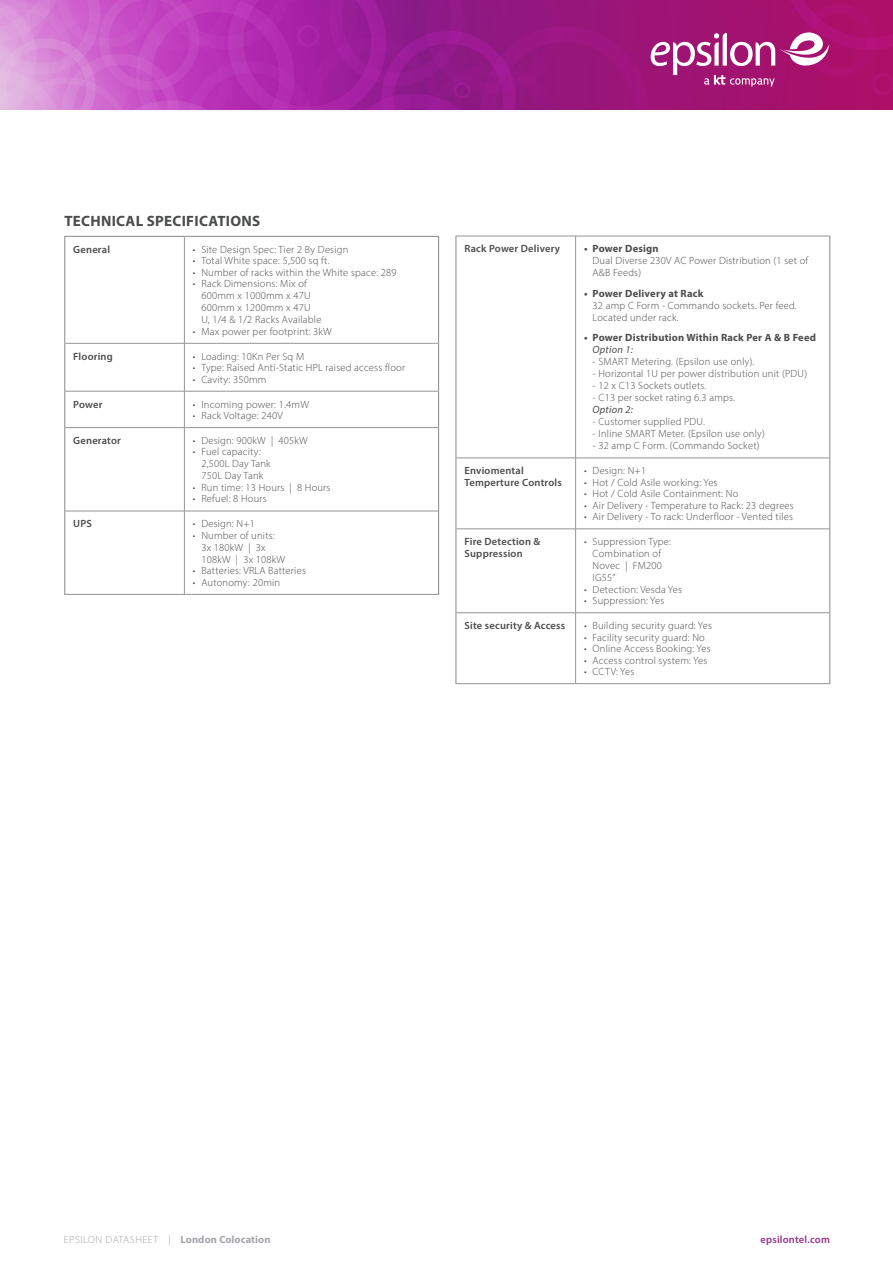
<style>
.page{position:relative;width:893px;height:1263px;background:#fff}
.page>*{position:absolute;margin:0;border:0;box-sizing:border-box;transform-origin:0 0}
.DataSheets_FeatureTitle{font:700 15px "Myriad Pro";letter-spacing:.02em;color:#4b4c4d}
.t1{font:300 10.5px/12px "Myriad Pro";letter-spacing:.02em;color:#4b4c4d}
.Datasheet_TableTitle{font:600 10.5px/12px "Myriad Pro";letter-spacing:.02em;color:#4b4c4d}
.t2{font:700 10.5px/12px "Myriad Pro";letter-spacing:.02em;color:#4b4c4d}
.t3{font:300 10.5px "Myriad Pro";letter-spacing:.05em;color:#a2a5aa}
.t4{font:600 10.5px "Myriad Pro";letter-spacing:.02em;color:#94348e}
.s1{font-weight:700}
.s2{font-weight:400;font-style:italic}
</style>
<div class="page">
<img style="left:0;top:0;width:893px;height:109px">
<svg style="left:651px;top:32px;width:178px;height:55px"></svg>
<hr style="left:184px;top:237px;width:1px;height:106px;background:#939598">
<hr style="left:65px;top:343px;width:119px;height:1px;background:#939598">
<hr style="left:184px;top:343px;width:254px;height:1px;background:#939598">
<hr style="left:64px;top:236px;width:120px;height:1px;background:#939598">
<hr style="left:64px;top:237px;width:1px;height:106px;background:#939598">
<hr style="left:184px;top:236px;width:255px;height:1px;background:#939598">
<hr style="left:438px;top:237px;width:1px;height:106px;background:#939598">
<hr style="left:64px;top:343px;width:1px;height:48px;background:#939598">
<hr style="left:438px;top:343px;width:1px;height:48px;background:#939598">
<hr style="left:64px;top:391px;width:1px;height:37px;background:#939598">
<hr style="left:438px;top:391px;width:1px;height:37px;background:#939598">
<hr style="left:64px;top:428px;width:1px;height:83px;background:#939598">
<hr style="left:438px;top:428px;width:1px;height:83px;background:#939598">
<hr style="left:64px;top:511px;width:1px;height:83px;background:#939598">
<hr style="left:438px;top:511px;width:1px;height:83px;background:#939598">
<hr style="left:184px;top:343px;width:1px;height:48px;background:#939598">
<hr style="left:65px;top:391px;width:119px;height:1px;background:#939598">
<hr style="left:184px;top:391px;width:254px;height:1px;background:#939598">
<hr style="left:184px;top:391px;width:1px;height:36px;background:#939598">
<hr style="left:65px;top:427px;width:119px;height:1px;background:#939598">
<hr style="left:184px;top:427px;width:254px;height:1px;background:#939598">
<hr style="left:184px;top:428px;width:1px;height:83px;background:#939598">
<hr style="left:65px;top:511px;width:119px;height:1px;background:#939598">
<hr style="left:184px;top:511px;width:254px;height:1px;background:#939598">
<hr style="left:184px;top:511px;width:1px;height:83px;background:#939598">
<hr style="left:64px;top:594px;width:120px;height:1px;background:#939598">
<hr style="left:184px;top:594px;width:255px;height:1px;background:#939598">
<hr style="left:455px;top:236px;width:1px;height:222px;background:#939598">
<hr style="left:829px;top:236px;width:1px;height:222px;background:#939598">
<hr style="left:455px;top:458px;width:1px;height:71px;background:#939598">
<hr style="left:829px;top:458px;width:1px;height:71px;background:#939598">
<hr style="left:455px;top:529px;width:1px;height:84px;background:#939598">
<hr style="left:829px;top:529px;width:1px;height:84px;background:#939598">
<hr style="left:455px;top:613px;width:1px;height:70px;background:#939598">
<hr style="left:829px;top:613px;width:1px;height:70px;background:#939598">
<hr style="left:455px;top:236px;width:121px;height:1px;background:#939598">
<hr style="left:576px;top:236px;width:254px;height:1px;background:#939598">
<hr style="left:575px;top:236px;width:1px;height:222px;background:#939598">
<hr style="left:456px;top:458px;width:120px;height:1px;background:#939598">
<hr style="left:576px;top:458px;width:253px;height:1px;background:#939598">
<hr style="left:575px;top:458px;width:1px;height:71px;background:#939598">
<hr style="left:456px;top:529px;width:120px;height:1px;background:#939598">
<hr style="left:576px;top:529px;width:253px;height:1px;background:#939598">
<hr style="left:575px;top:529px;width:1px;height:83px;background:#939598">
<hr style="left:456px;top:612px;width:120px;height:1px;background:#939598">
<hr style="left:576px;top:612px;width:253px;height:1px;background:#939598">
<hr style="left:575px;top:613px;width:1px;height:70px;background:#939598">
<hr style="left:455px;top:683px;width:121px;height:1px;background:#939598">
<hr style="left:576px;top:683px;width:254px;height:1px;background:#939598">
<p class="DataSheets_FeatureTitle" style="left:64px;top:211px;width:197px">TECHNICAL SPECIFICATIONS</p>
<p class="Datasheet_TableTitle" style="left:73px;top:243px;width:38px">General</p>
<p class="t1" style="left:193px;top:243px;width:157px">• Site Design Spec: Tier 2 By Design</p>
<p class="t1" style="left:193px;top:255px;width:138px">• Total White space: 5,500 sq ft.</p>
<p class="t1" style="left:193px;top:266px;width:205px">• Number of racks within the White space: 289</p>
<p class="t1" style="left:201px;top:278px;width:122px;text-indent:-9px">• Rack Dimensions: Mix of<br>600mm x 1000mm x 47U<br>600mm x 1200mm x 47U<br>U, 1/4 &amp; 1/2 Racks Available</p>
<p class="t1" style="left:193px;top:325px;width:140px">• Max power per footprint: 3kW</p>
<p class="Datasheet_TableTitle" style="left:73px;top:350px;width:41px">Flooring</p>
<p class="t1" style="left:193px;top:350px;width:113px">• Loading: 10Kn Per Sq M</p>
<p class="t1" style="left:193px;top:362px;width:214px">• Type: Raised Anti-Static HPL raised access floor</p>
<p class="t1" style="left:193px;top:373px;width:75px">• Cavity: 350mm</p>
<p class="Datasheet_TableTitle" style="left:73px;top:398px;width:31px">Power</p>
<p class="t1" style="left:193px;top:398px;width:118px">• Incoming power: 1.4mW</p>
<p class="t1" style="left:193px;top:409px;width:91px">• Rack Voltage: 240V</p>
<p class="Datasheet_TableTitle" style="left:73px;top:434px;width:49px">Generator</p>
<p class="t1" style="left:193px;top:434px;width:116px">• Design: 900kW | 405kW</p>
<p class="t1" style="left:201px;top:446px;width:71px;text-indent:-9px">• Fuel capacity:<br>2,500L Day Tank<br>750L Day Tank</p>
<p class="t1" style="left:193px;top:481px;width:139px">• Run time: 13 Hours | 8 Hours</p>
<p class="t1" style="left:193px;top:493px;width:75px">• Refuel: 8 Hours</p>
<p class="Datasheet_TableTitle" style="left:73px;top:518px;width:20px">UPS</p>
<p class="t1" style="left:193px;top:518px;width:64px">• Design: N+1</p>
<p class="t1" style="left:201px;top:529px;width:85px;text-indent:-9px">• Number of units:<br>3x 180kW | 3x<br>108kW | 3x 108kW</p>
<p class="t1" style="left:193px;top:565px;width:115px">• Batteries: VRLA Batteries</p>
<p class="t1" style="left:193px;top:576px;width:89px">• Autonomy: 20min</p>
<p class="Datasheet_TableTitle" style="left:464px;top:243px;width:97px">Rack Power Delivery</p>
<p class="t1" style="left:593px;top:243px;width:217px;text-indent:-9px"><span class="s1">• Power Design<br></span>Dual Diverse 230V AC Power Distribution (1 set of<br>A&amp;B Feeds)</p>
<p class="t1" style="left:593px;top:287px;width:206px;text-indent:-9px"><span class="s1">• Power Delivery at Rack<br></span>32 amp C Form - Commando sockets. Per feed.<br>Located under rack.</p>
<p class="t2" style="left:593px;top:332px;width:225px;text-indent:-9px">• Power Distribution Within Rack Per A &amp; B Feed<br><span class="s2">Option 1:</span></p>
<p class="t1" style="left:593px;top:356px;width:163px">- SMART Metering. (Epsilon use only).</p>
<p class="t1" style="left:593px;top:368px;width:216px">- Horizontal 1U per power distribution unit (PDU)</p>
<p class="t1" style="left:593px;top:380px;width:115px">- 12 x C13 Sockets outlets.</p>
<p class="t1" style="left:593px;top:392px;width:144px">- C13 per socket rating 6.3 amps.<br><span class="s2">Option 2:</span></p>
<p class="t1" style="left:593px;top:416px;width:114px">- Customer supplied PDU.</p>
<p class="t1" style="left:593px;top:428px;width:174px">- Inline SMART Meter. (Epsilon use only)</p>
<p class="t1" style="left:593px;top:440px;width:168px">- 32 amp C Form. (Commando Socket)</p>
<p class="Datasheet_TableTitle" style="left:464px;top:464px;width:99px">Enviomental<br>Temperture Controls</p>
<p class="t1" style="left:584px;top:465px;width:64px">• Design: N+1</p>
<p class="t1" style="left:584px;top:476px;width:135px">• Hot / Cold Asile working: Yes</p>
<p class="t1" style="left:584px;top:488px;width:156px">• Hot / Cold Asile Containment: No</p>
<p class="t1" style="left:584px;top:499px;width:211px">• Air Delivery - Temperature to Rack: 23 degrees</p>
<p class="t1" style="left:584px;top:511px;width:210px">• Air Delivery - To rack: Underfloor - Vented tiles</p>
<p class="Datasheet_TableTitle" style="left:464px;top:535px;width:77px">Fire Detection &amp;<br>Suppression</p>
<p class="t1" style="left:593px;top:536px;width:80px;text-indent:-9px">• Suppression Type:<br>Combination of<br>Novec | FM200<br>IG55”</p>
<p class="t1" style="left:584px;top:583px;width:99px">• Detection: Vesda Yes</p>
<p class="t1" style="left:584px;top:595px;width:82px">• Suppression: Yes</p>
<p class="Datasheet_TableTitle" style="left:464px;top:619px;width:102px">Site security &amp; Access</p>
<p class="t1" style="left:584px;top:619px;width:129px">• Building security guard: Yes</p>
<p class="t1" style="left:584px;top:631px;width:122px">• Facility security guard: No</p>
<p class="t1" style="left:584px;top:642px;width:128px">• Online Access Booking: Yes</p>
<p class="t1" style="left:584px;top:654px;width:125px">• Access control system: Yes</p>
<p class="t1" style="left:584px;top:665px;width:52px">• CCTV: Yes</p>
<p class="t3" style="left:64px;top:1233px;width:208px">EPSILON DATASHEET | <span class="s1">London Colocation</span></p>
<p class="t4" style="left:760px;top:1232px;width:71px">epsilontel.com</p>
</div>
